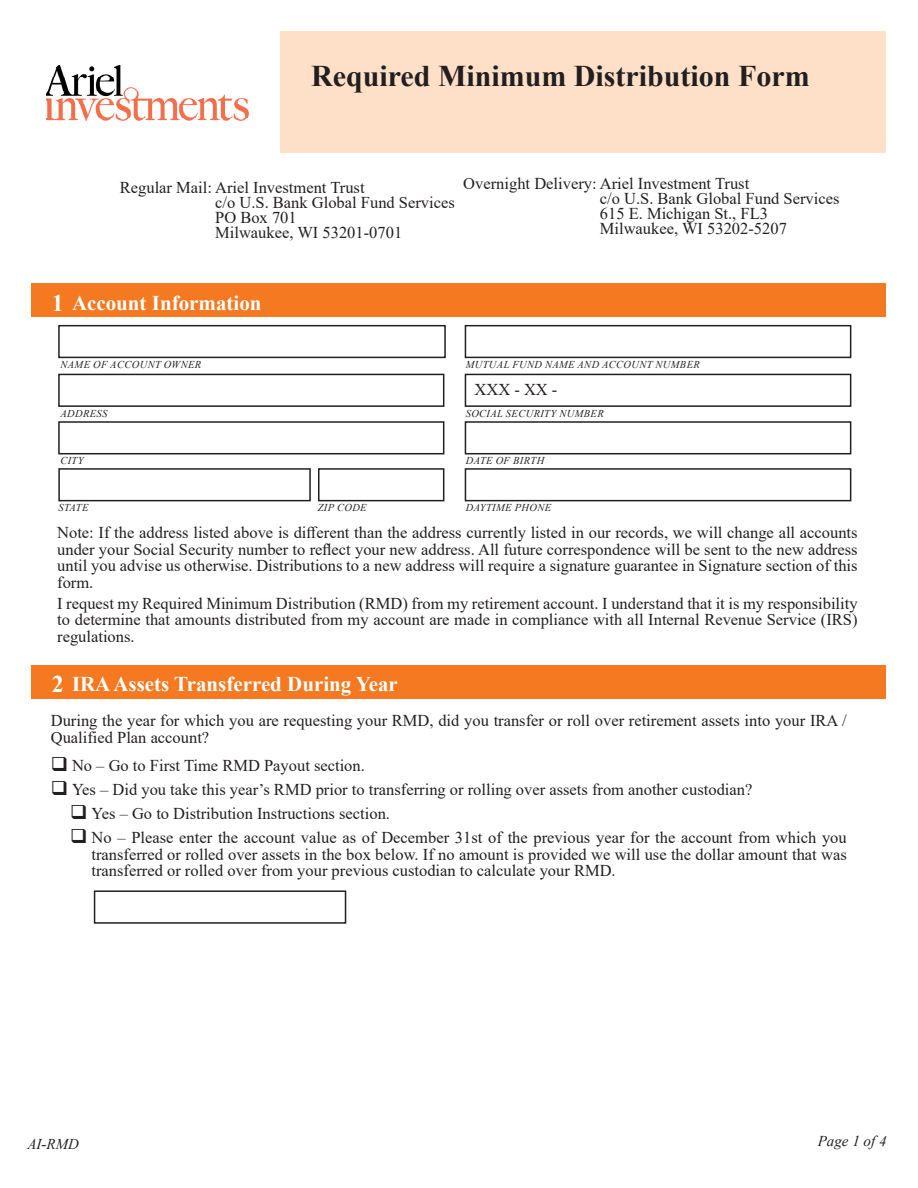
<style>
.page{position:relative;width:918px;height:1188px;background:#fff}
.page>*{position:absolute;margin:0;border:0;box-sizing:border-box;transform-origin:0 0}
.t1{font:700 30px "Times New Roman";color:#231f20}
.t2{font:700 24px "Times New Roman";color:#fff}
.t3{font:700 21px "Times New Roman";color:#fff}
.t4{font:16.5px/16.5px "Times New Roman";color:#231f20;text-align:justify}
.t5{font:italic 15px "Times New Roman";color:#231f20}
.t6{font:italic 10.5px "Times New Roman";letter-spacing:.035em;color:#231f20}
</style>
<div class="page">
<div style="left:58px;top:325px;width:388px;height:33px;border:2px solid #231f20"></div>
<div style="left:465px;top:325px;width:386px;height:33px;border:2px solid #231f20"></div>
<div style="left:465px;top:374px;width:386px;height:33px;border:2px solid #231f20"></div>
<div style="left:465px;top:421px;width:386px;height:33px;border:2px solid #231f20"></div>
<div style="left:465px;top:468px;width:386px;height:33px;border:2px solid #231f20"></div>
<div style="left:58px;top:374px;width:386px;height:33px;border:2px solid #231f20"></div>
<div style="left:58px;top:421px;width:386px;height:33px;border:2px solid #231f20"></div>
<div style="left:58px;top:468px;width:253px;height:33px;border:2px solid #231f20"></div>
<div style="left:318px;top:468px;width:126px;height:33px;border:2px solid #231f20"></div>
<div style="left:94px;top:890px;width:252px;height:34px;border:2px solid #231f20"></div>
<div style="left:32px;top:283px;width:854px;height:34px;background:#f47921"></div>
<div style="left:32px;top:665px;width:854px;height:34px;background:#f47921"></div>
<div style="left:280px;top:32px;width:606px;height:121px;background:#fde0c7"></div>
<img style="left:47px;top:65px;width:202px;height:55px">
<p class="t1" style="left:311px;top:54px;width:500px">Required Minimum Distribution Form</p>
<p class="t4" style="left:215px;top:179px;width:241px;line-height:15px;text-align:left;text-indent:-95px">Regular Mail: Ariel Investment Trust<br>c/o U.S. Bank Global Fund Services<br>PO Box 701<br>Milwaukee, WI 53201-0701</p>
<p class="t4" style="left:600px;top:175px;width:241px;line-height:15px;text-align:left;text-indent:-137px">Overnight Delivery: Ariel Investment Trust<br>c/o U.S. Bank Global Fund Services<br>615 E. Michigan St., FL3<br>Milwaukee, WI 53202-5207</p>
<p class="t2" style="left:52px;top:286px;width:13px">1</p>
<p class="t3" style="left:72px;top:288px;width:191px">Account Information</p>
<p class="t6" style="left:60px;top:357px;width:142px">NAME OF ACCOUNT OWNER</p>
<p class="t6" style="left:466px;top:357px;width:236px">MUTUAL FUND NAME AND ACCOUNT NUMBER</p>
<p class="t6" style="left:60px;top:406px;width:49px">ADDRESS</p>
<p class="t6" style="left:60px;top:453px;width:25px">CITY</p>
<p class="t6" style="left:59px;top:500px;width:32px">STATE</p>
<p class="t6" style="left:318px;top:500px;width:50px">ZIP CODE</p>
<p class="t4" style="left:475px;top:381px;width:84px">XXX - XX -</p>
<p class="t6" style="left:466px;top:406px;width:140px">SOCIAL SECURITY NUMBER</p>
<p class="t6" style="left:466px;top:453px;width:80px">DATE OF BIRTH</p>
<p class="t6" style="left:466px;top:500px;width:87px">DAYTIME PHONE</p>
<p class="t4" style="left:57px;top:524px;width:802px">Note: If the address listed above is different than the address currently listed in our records, we will change all accounts under your Social Security number to reflect your new address. All future correspondence will be sent to the new address until you advise us otherwise. Distributions to a new address will require a signature guarantee in Signature section of this form.</p>
<p class="t4" style="left:57px;top:594px;width:802px">I request my Required Minimum Distribution (RMD) from my retirement account. I understand that it is my responsibility to determine that amounts distributed from my account are made in compliance with all Internal Revenue Service (IRS) regulations.</p>
<p class="t2" style="left:52px;top:667px;width:13px">2</p>
<p class="t3" style="left:72px;top:669px;width:327px">IRA Assets Transferred During Year</p>
<p class="t4" style="left:51px;top:712px;width:798px">During the year for which you are requesting your RMD, did you transfer or roll over retirement assets into your IRA /<br>Qualified Plan account?</p>
<p class="t4" style="left:51px;top:757px;width:316px">❑ No – Go to First Time RMD Payout section.</p>
<p class="t4" style="left:51px;top:781px;width:703px">❑ Yes – Did you take this year’s RMD prior to transferring or rolling over assets from another custodian?</p>
<p class="t4" style="left:70px;top:805px;width:321px">❑ Yes – Go to Distribution Instructions section.</p>
<p class="t4" style="left:92px;top:829px;width:757px;text-indent:-21px">❑ No – Please enter the account value as of December 31st of the previous year for the account from which you transferred or rolled over assets in the box below. If no amount is provided we will use the dollar amount that was transferred or rolled over from your previous custodian to calculate your RMD.</p>
<p class="t5" style="left:27px;top:1134px;width:53px">AI-RMD</p>
<p class="t5" style="left:818px;top:1131px;width:70px">Page 1 of 4</p>
</div>
